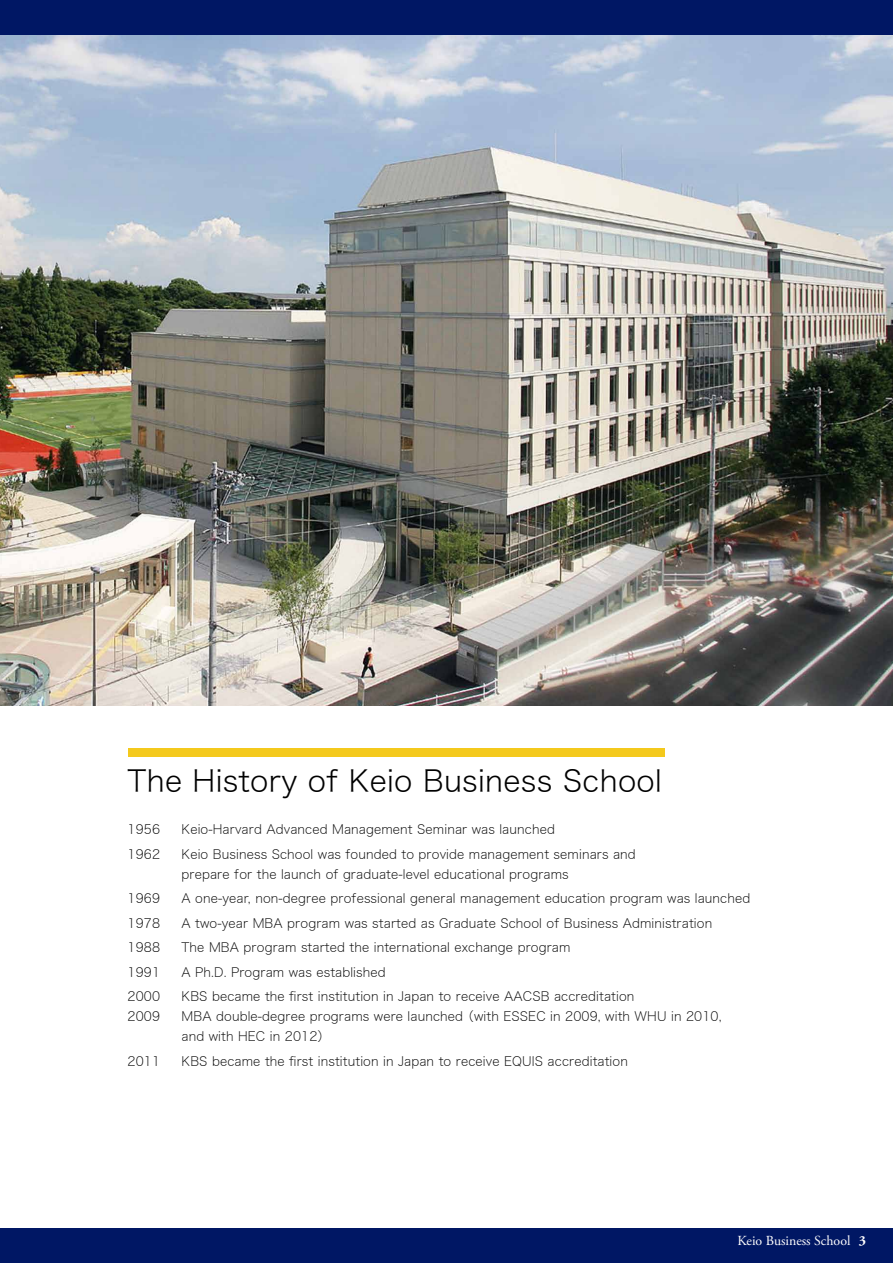
<style>
.page{position:relative;width:893px;height:1263px;background:#fff}
.page>*{position:absolute;margin:0;border:0;box-sizing:border-box;transform-origin:0 0}
.t1{font:29.7px "Hira Kaku Std W2";letter-spacing:.01em;color:#000}
.t2{font:13.8px "Adobe Garamond Pro";color:#fff}
.t3{font:12.75px/20.2px "Hira Kaku Std W1";letter-spacing:.01em;color:#000}
.s1{font-weight:700}
</style>
<div class="page">
<img style="left:0;top:34px;width:893px;height:672px">
<div style="left:128px;top:748px;width:536px;height:9px;background:#f4c91c"></div>
<div style="left:0;top:0;width:893px;height:34px;background:#001764"></div>
<div style="left:0;top:1229px;width:893px;height:34px;background:#001764"></div>
<h1 class="t1" style="left:128px;top:758px;width:536px">The History of Keio Business School</h1>
<p class="t3" style="left:128px;top:819px;width:34px">1956</p>
<p class="t3" style="left:182px;top:819px;width:375px">Keio-Harvard Advanced Management Seminar was launched</p>
<p class="t3" style="left:128px;top:843px;width:34px">1962</p>
<p class="t3" style="left:182px;top:843px;width:456px">Keio Business School was founded to provide management seminars and prepare for the launch of graduate-level educational programs</p>
<p class="t3" style="left:128px;top:888px;width:34px">1969</p>
<p class="t3" style="left:182px;top:888px;width:570px">A one-year, non-degree professional general management education program was launched</p>
<p class="t3" style="left:128px;top:912px;width:34px">1978</p>
<p class="t3" style="left:182px;top:912px;width:532px">A two-year MBA program was started as Graduate School of Business Administration</p>
<p class="t3" style="left:128px;top:937px;width:34px">1988</p>
<p class="t3" style="left:182px;top:937px;width:390px">The MBA program started the international exchange program</p>
<p class="t3" style="left:128px;top:961px;width:34px">1991</p>
<p class="t3" style="left:182px;top:961px;width:206px">A Ph.D. Program was established</p>
<p class="t3" style="left:128px;top:986px;width:34px">2000</p>
<p class="t3" style="left:182px;top:986px;width:454px">KBS became the first institution in Japan to receive AACSB accreditation</p>
<p class="t3" style="left:128px;top:1006px;width:34px">2009</p>
<p class="t3" style="left:182px;top:1006px;width:542px">MBA double-degree programs were launched （with ESSEC in 2009, with WHU in 2010, and with HEC in 2012）</p>
<p class="t3" style="left:128px;top:1050px;width:34px">2011</p>
<p class="t3" style="left:182px;top:1050px;width:448px">KBS became the first institution in Japan to receive EQUIS accreditation</p>
<p class="t2" style="left:737px;top:1232px;width:130px">Keio Business School <span class="s1">3</span></p>
</div>
